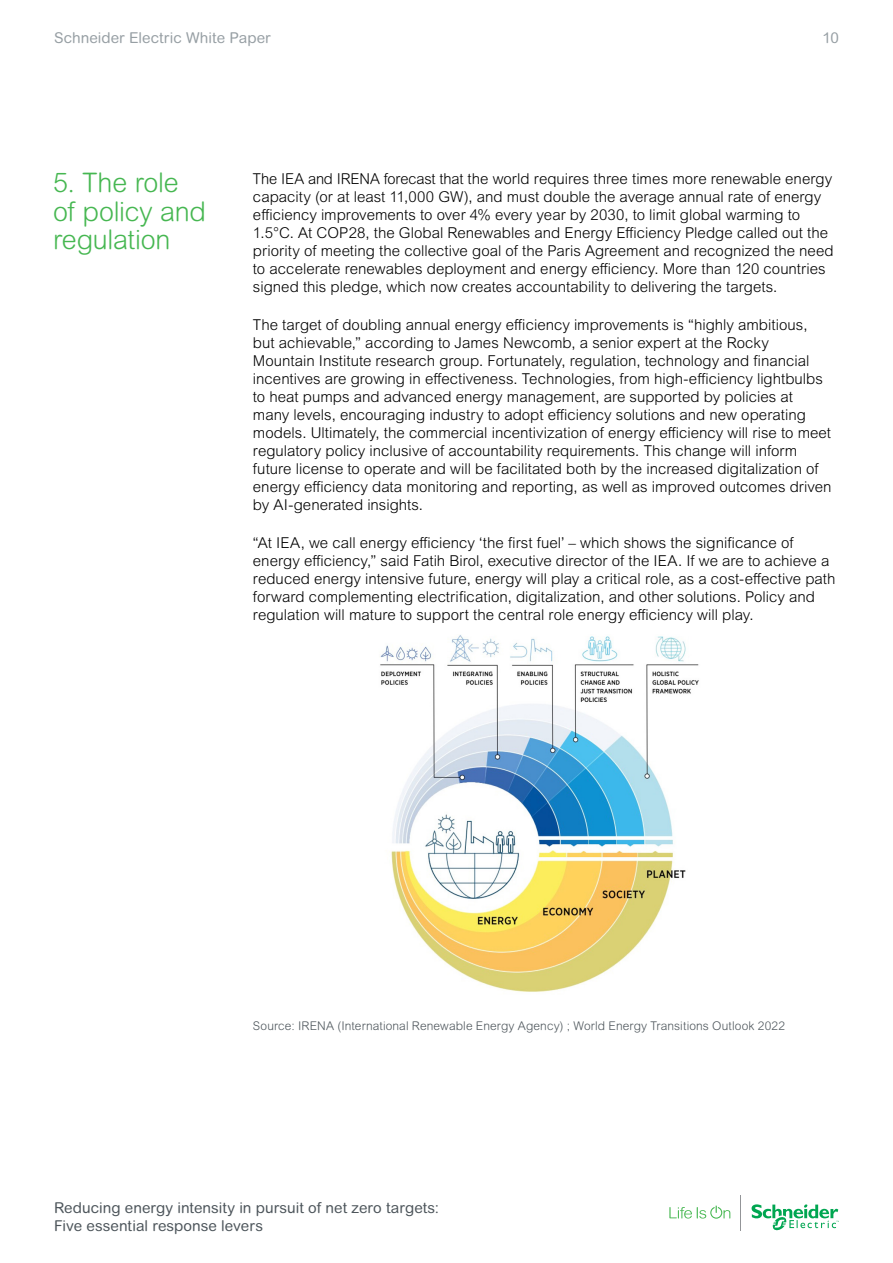
<style>
.page{position:relative;width:893px;height:1263px;background:#fff}
.page>*{position:absolute;margin:0;border:0;box-sizing:border-box;transform-origin:0 0}
.t1{font:300 27px/28.5px "Arial Rounded MT Pro";letter-spacing:-.01em;color:#46b751}
.t2{font:300 15px/18px "Arial MT Pro";color:#000}
.t3{font:15px/18px "Arial Rounded MT Pro";letter-spacing:.005em;color:#4d555b}
.t4{font:15px "Arial Rounded MT Pro";letter-spacing:.005em;color:#979fa4}
.t5{font:300 12px "Arial Rounded MT Pro";letter-spacing:.01em;color:#4d555b}
.s1{font-family:"Arial Rounded MT Pro"}
</style>
<div class="page">
<svg style="left:669px;top:1206px;width:61px;height:13px"></svg>
<hr style="left:741px;top:1195px;width:1px;height:35px;background:#939598">
<svg style="left:752px;top:1204px;width:87px;height:27px"></svg>
<img style="left:380px;top:635px;width:319px;height:357px">
<p class="t4" style="left:54px;top:29px;width:218px">Schneider Electric White Paper</p>
<p class="t4" style="left:823px;top:29px;width:18px">10</p>
<h1 class="t1" style="left:53px;top:170px;width:154px">5. The role of policy and regulation</h1>
<p class="t2" style="left:253px;top:170px;width:582px"><span class="s1">The IEA and IRENA forecast that</span> the world requires three times more renewable energy capacity (or at least 11,000 GW), and must double the average annual rate of energy efficiency improvements to over 4% every year by 2030, to limit global warming to 1.5°C. At COP28, the Global Renewables and Energy Efficiency Pledge called out the priority of meeting the collective goal of the Paris Agreement and recognized the need to accelerate renewables deployment and energy efficiency. More than 120 countries signed this pledge, which now creates accountability to delivering the targets.</p>
<p class="t2" style="left:253px;top:316px;width:580px">The target of doubling annual energy efficiency improvements is “highly ambitious, but achievable,” according to James Newcomb, a senior expert at the Rocky Mountain Institute research group. Fortunately, regulation, technology and financial incentives are growing in effectiveness. Technologies, from high-efficiency lightbulbs to heat pumps and advanced energy management, are supported by policies at many levels, encouraging industry to adopt efficiency solutions and new operating models. Ultimately, the commercial incentivization of energy efficiency will rise to meet regulatory policy inclusive of accountability requirements. This change will inform future license to operate and will be facilitated both by the increased digitalization of energy efficiency data monitoring and reporting, as well as improved outcomes driven by AI-generated insights.</p>
<p class="t2" style="left:253px;top:534px;width:584px">“At IEA, we call energy efficiency ‘the first fuel’ – which shows the significance of energy efficiency,” said Fatih Birol, executive director of the IEA. If we are to achieve a reduced energy intensive future, energy will play a critical role, as a cost-effective path forward complementing electrification, digitalization, and other solutions. Policy and regulation will mature to support the central role energy efficiency will play.</p>
<p class="t5" style="left:253px;top:1018px;width:534px">Source: IRENA (International Renewable Energy Agency) ; World Energy Transitions Outlook 2022</p>
<p class="t3" style="left:54px;top:1199px;width:386px">Reducing energy intensity in pursuit of net zero targets:<br>Five essential response levers</p>
</div>
